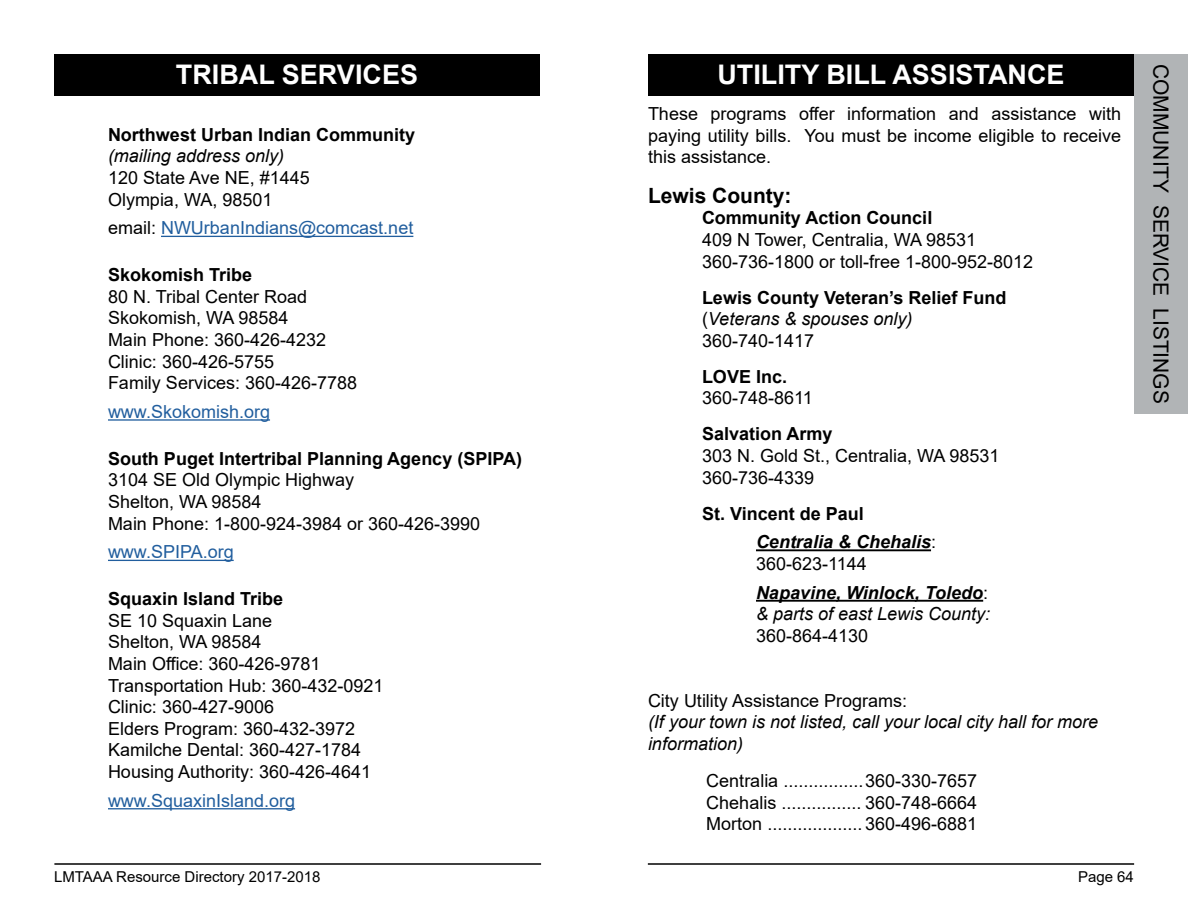
<style>
.page{position:relative;width:1188px;height:918px;background:#fff}
.page>*{position:absolute;margin:0;border:0;box-sizing:border-box;transform-origin:0 0}
.t1{font:700 27px "Arial";color:#fff}
.t2{font:21px "Arial";color:#000}
.t3{font:700 21px "Arial";color:#000}
.t4{font:18px/21.6px "Arial";color:#000}
.t5{font:700 18px/21.6px "Arial";color:#000}
.t6{font:italic 18px/21.6px "Arial";color:#000}
.t7{font:18px "Arial";color:#215e9e}
.t8{font:italic 700 18px/28.8px "Arial";color:#000}
.t9{font:15px "Arial";color:#000}
.s1{color:#000}
.s2{font-weight:400}
.s3{font-weight:400;font-style:italic}
.s4{font-style:normal}
.s5{font-weight:400;font-style:normal}
</style>
<div class="page">
<div style="left:54px;top:54px;width:486px;height:41px;background:#000"></div>
<hr style="left:161px;top:236px;width:252px;height:1px;background:#215e9e">
<hr style="left:108px;top:419px;width:162px;height:2px;background:#215e9e">
<hr style="left:108px;top:560px;width:126px;height:1px;background:#215e9e">
<hr style="left:108px;top:808px;width:187px;height:1px;background:#215e9e">
<hr style="left:54px;top:863px;width:487px;height:2px;background:#000">
<div style="left:648px;top:54px;width:486px;height:41px;background:#000"></div>
<hr style="left:756px;top:549px;width:175px;height:2px;background:#000">
<hr style="left:756px;top:600px;width:227px;height:2px;background:#000">
<hr style="left:648px;top:863px;width:486px;height:2px;background:#000">
<div style="left:1134px;top:54px;width:54px;height:360px;background:#b1b4b6"></div>
<h1 class="t1" style="left:176px;top:56px;width:244px">TRIBAL SERVICES</h1>
<p class="t5" style="left:108px;top:124px;width:309px">Northwest Urban Indian Community</p>
<p class="t6" style="left:108px;top:146px;width:178px">(mailing address only)</p>
<p class="t4" style="left:108px;top:167px;width:203px">120 State Ave NE, #1445<br>Olympia, WA, 98501</p>
<p class="t7" style="left:108px;top:216px;width:307px"><span class="s1">email:</span> NWUrbanIndians@comcast.net</p>
<p class="t5" style="left:108px;top:264px;width:146px">Skokomish Tribe</p>
<p class="t4" style="left:108px;top:286px;width:251px">80 N. Tribal Center Road<br>Skokomish, WA 98584<br>Main Phone: 360-426-4232<br>Clinic: 360-426-5755<br>Family Services: 360-426-7788</p>
<p class="t7" style="left:108px;top:399px;width:164px">www.Skokomish.org</p>
<p class="t5" style="left:108px;top:448px;width:416px">South Puget Intertribal Planning Agency (SPIPA)</p>
<p class="t4" style="left:108px;top:469px;width:374px">3104 SE Old Olympic Highway<br>Shelton, WA 98584<br>Main Phone: 1-800-924-3984 or 360-426-3990</p>
<p class="t7" style="left:108px;top:540px;width:127px">www.SPIPA.org</p>
<p class="t5" style="left:108px;top:588px;width:177px">Squaxin Island Tribe</p>
<p class="t4" style="left:108px;top:610px;width:277px">SE 10 Squaxin Lane<br>Shelton, WA 98584<br>Main Office: 360-426-9781<br>Transportation Hub: 360-432-0921<br>Clinic: 360-427-9006<br>Elders Program: 360-432-3972<br>Kamilche Dental: 360-427-1784<br>Housing Authority: 360-426-4641</p>
<p class="t7" style="left:108px;top:788px;width:189px">www.SquaxinIsland.org</p>
<h1 class="t1" style="left:717px;top:56px;width:349px">UTILITY BILL ASSISTANCE</h1>
<p class="t4" style="left:648px;top:103px;width:475px;text-align:justify">These programs offer information and assistance with paying utility bills. You must be income eligible to receive this assistance.</p>
<p class="t3" style="left:648px;top:181px;width:145px">Lewis County:</p>
<p class="t5" style="left:702px;top:208px;width:232px">Community Action Council</p>
<p class="t4" style="left:702px;top:229px;width:333px">409 N Tower, Centralia, WA 98531<br>360-736-1800 or toll-free 1-800-952-8012</p>
<p class="t5" style="left:702px;top:287px;width:306px">Lewis County Veteran’s Relief Fund <span class="s2">(</span><span class="s3">Veterans &amp; spouses only)<br></span><span class="s2">360-740-1417</span></p>
<p class="t5" style="left:702px;top:366px;width:87px">LOVE Inc.</p>
<p class="t4" style="left:702px;top:387px;width:112px">360-748-8611</p>
<p class="t5" style="left:702px;top:424px;width:132px">Salvation Army</p>
<p class="t4" style="left:702px;top:445px;width:299px">303 N. Gold St., Centralia, WA 98531<br>360-736-4339</p>
<p class="t8" style="left:756px;top:499px;width:182px;text-indent:-54px"><span class="s4">St. Vincent de Paul<br></span>Centralia &amp; Chehalis<span class="s5">:</span></p>
<p class="t8" style="left:756px;top:550px;width:234px"><span class="s5">360-623-1144<br></span>Napavine, Winlock, Toledo<span class="s5">:</span></p>
<p class="t6" style="left:756px;top:604px;width:236px">&amp; parts of east Lewis County:</p>
<p class="t4" style="left:756px;top:625px;width:114px">360-864-4130</p>
<p class="t4" style="left:648px;top:690px;width:261px">City Utility Assistance Programs:</p>
<p class="t6" style="left:648px;top:712px;width:452px">(If your town is not listed, call your local city hall for more information)</p>
<p class="t4" style="left:706px;top:770px;width:272px;text-align:justify">Centralia ................360-330-7657<br>Chehalis ................ 360-748-6664<br>Morton ................... 360-496-6881</p>
<p class="t9" style="left:54px;top:866px;width:268px">LMTAAA Resource Directory 2017-2018</p>
<p class="t9" style="left:1078px;top:866px;width:57px">Page 64</p>
<p class="t2" style="left:1175px;top:64px;width:341px;rotate:90deg">COMMUNITY SERVICE LISTINGS</p>
</div>
